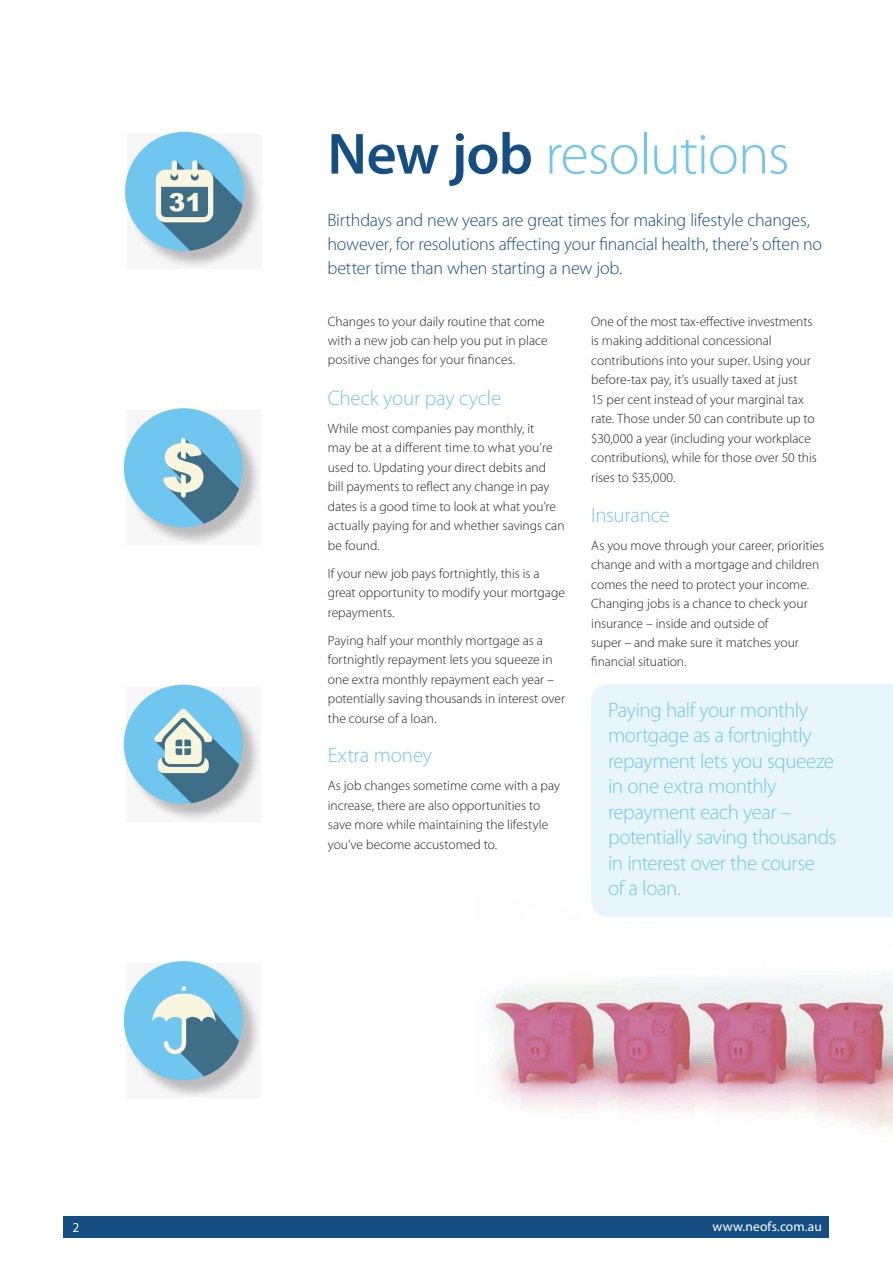
<style>
.page{position:relative;width:893px;height:1263px;background:#fff}
.page>*{position:absolute;margin:0;border:0;box-sizing:border-box;transform-origin:0 0}
.t1{font:300 58.5px "Myriad Pro";letter-spacing:-.02em;color:#6fc6ef}
.t2{font:300 21px/25.5px "Myriad Pro";letter-spacing:-.02em;color:#6fc6ef}
.t3{font:300 18px "Myriad Pro";letter-spacing:-.01em;color:#144e82}
.t4{font:300 13.5px/19.5px "Myriad Pro";color:#231f20}
.t5{font:13.5px "Myriad Pro";letter-spacing:.005em;color:#fff}
.s1{font-weight:600;color:#144e82}
</style>
<div class="page">
<div style="left:64px;top:1216px;width:765px;height:21px;background:#144e82"></div>
<svg style="left:73px;top:1223px;width:5px;height:9px"></svg>
<img style="left:490px;top:979px;width:403px;height:150px">
<svg style="left:127px;top:134px;width:133px;height:133px;fill:#f6f6f6"></svg>
<div style="left:125px;top:132px;width:119px;height:119px;background:#6fc6ef;border-radius:50%"></div>
<svg style="left:156px;top:160px;width:87px;height:91px"></svg>
<svg style="left:126px;top:410px;width:133px;height:134px;fill:#f6f6f6"></svg>
<div style="left:124px;top:408px;width:119px;height:119px;background:#6fc6ef;border-radius:50%"></div>
<svg style="left:163px;top:438px;width:76px;height:86px"></svg>
<svg style="left:126px;top:687px;width:133px;height:133px;fill:#f6f6f6"></svg>
<div style="left:124px;top:685px;width:119px;height:119px;background:#6fc6ef;border-radius:50%"></div>
<svg style="left:154px;top:708px;width:85px;height:95px"></svg>
<svg style="left:126px;top:963px;width:133px;height:134px;fill:#f6f6f6"></svg>
<div style="left:124px;top:961px;width:119px;height:119px;background:#6fc6ef;border-radius:50%"></div>
<svg style="left:152px;top:986px;width:87px;height:90px"></svg>
<div style="left:591px;top:684px;width:302px;height:233px;background:#e9f5fc"></div>
<p class="t1" style="left:327px;top:122px;width:464px"><span class="s1">New job</span> resolutions</p>
<p class="t3" style="left:327px;top:210px;width:484px">Birthdays and new years are great times for making lifestyle changes,</p>
<p class="t3" style="left:327px;top:258px;width:296px">better time than when starting a new job.</p>
<p class="t3" style="left:327px;top:234px;width:496px">however, for resolutions affecting your financial health, there’s often no</p>
<p class="t4" style="left:328px;top:312px;width:221px">Changes to your daily routine that come with a new job can help you put in place</p>
<p class="t4" style="left:328px;top:350px;width:189px">positive changes for your finances.</p>
<p class="t2" style="left:328px;top:385px;width:175px">Check your pay cycle</p>
<p class="t4" style="left:328px;top:419px;width:208px">While most companies pay monthly, it</p>
<p class="t4" style="left:328px;top:458px;width:220px">used to. Updating your direct debits and</p>
<p class="t4" style="left:328px;top:497px;width:238px">dates is a good time to look at what you’re actually paying for and whether savings can be found.</p>
<p class="t4" style="left:328px;top:564px;width:239px">If your new job pays fortnightly, this is a great opportunity to modify your mortgage repayments.</p>
<p class="t4" style="left:328px;top:631px;width:239px">Paying half your monthly mortgage as a fortnightly repayment lets you squeeze in one extra monthly repayment each year – potentially saving thousands in interest over the course of a loan.</p>
<p class="t2" style="left:328px;top:743px;width:106px">Extra money</p>
<p class="t4" style="left:328px;top:776px;width:234px">As job changes sometime come with a pay increase, there are also opportunities to save more while maintaining the lifestyle you’ve become accustomed to.</p>
<p class="t4" style="left:328px;top:438px;width:226px">may be at a different time to what you’re</p>
<p class="t4" style="left:328px;top:477px;width:223px">bill payments to reflect any change in pay</p>
<p class="t4" style="left:591px;top:312px;width:223px">One of the most tax-effective investments</p>
<p class="t4" style="left:591px;top:331px;width:227px">is making additional concessional contributions into your super. Using your before-tax pay, it’s usually taxed at just<br>15 per cent instead of your marginal tax rate. Those under 50 can contribute up to $30,000 a year (including your workplace contributions), while for those over 50 this rises to $35,000.</p>
<p class="t2" style="left:591px;top:502px;width:80px">Insurance</p>
<p class="t4" style="left:591px;top:536px;width:234px">As you move through your career, priorities change and with a mortgage and children comes the need to protect your income.<br>Changing jobs is a chance to check your insurance – inside and outside of<br>super – and make sure it matches your</p>
<p class="t4" style="left:591px;top:652px;width:97px">financial situation.</p>
<p class="t2" style="left:608px;top:697px;width:230px">Paying half your monthly mortgage as a fortnightly repayment lets you squeeze in one extra monthly repayment each year – potentially saving thousands in interest over the course of a loan.</p>
<p class="t5" style="left:712px;top:1218px;width:111px">www.neofs.com.au</p>
</div>
